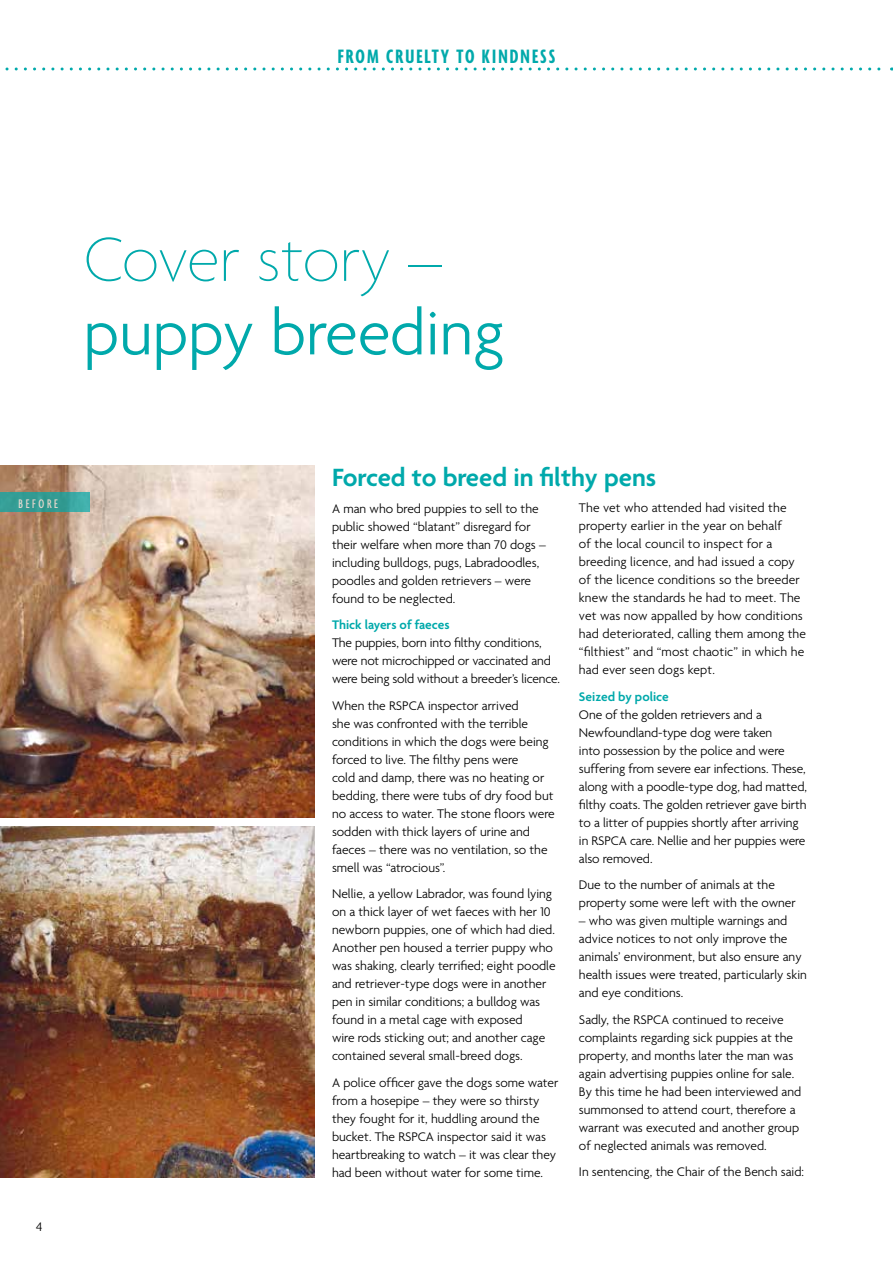
<style>
.page{position:relative;width:893px;height:1263px;background:#fff}
.page>*{position:absolute;margin:0;border:0;box-sizing:border-box;transform-origin:0 0}
.t1{font:300 67.5px "Agenda";color:#00a9ab}
.t2{font:100 67.5px "Agenda";letter-spacing:-.005em;color:#00a9ab}
.t3{font:600 27px "Agenda";color:#00a9ab}
.t4{font:700 extra-condensed 21px "Agenda";letter-spacing:.1em;color:#00a9ab}
.t5{font:300 13.5px/18px "Agenda";color:#000}
.t6{font:600 13.5px "Agenda";color:#00a9ab}
.t7{font:500 extra-condensed 13.5px "Agenda";letter-spacing:.2em;color:#fff}
</style>
<div class="page">
<img style="left:0;top:826px;width:314px;height:352px">
<img style="left:0;top:466px;width:314px;height:351px">
<svg style="left:0;top:492px;width:89px;height:20px;background:#359f98"></svg>
<svg style="left:5px;top:67px;width:887px;height:3px"></svg>
<h3 class="t4" style="left:338px;top:45px;width:219px">FROM CRUELTY TO KINDNESS</h3>
<h1 class="t2" style="left:84px;top:221px;width:360px">Cover story –</h1>
<h1 class="t1" style="left:84px;top:293px;width:422px">puppy breeding</h1>
<p class="t7" style="left:18px;top:496px;width:41px">BEFORE</p>
<p class="t5" style="left:36px;top:1217px;width:8px">4</p>
<h2 class="t3" style="left:332px;top:461px;width:326px">Forced to breed in filthy pens</h2>
<p class="t5" style="left:332px;top:499px;width:215px">A man who bred puppies to sell to the public showed “blatant” disregard for their welfare when more than 70 dogs – including bulldogs, pugs, Labradoodles, poodles and golden retrievers – were found to be neglected.</p>
<p class="t6" style="left:332px;top:616px;width:119px">Thick layers of faeces</p>
<p class="t5" style="left:332px;top:633px;width:230px">The puppies, born into filthy conditions, were not microchipped or vaccinated and were being sold without a breeder’s licence.</p>
<p class="t5" style="left:332px;top:696px;width:224px">When the RSPCA inspector arrived<br>she was confronted with the terrible conditions in which the dogs were being forced to live. The filthy pens were<br>cold and damp, there was no heating or bedding, there were tubs of dry food but no access to water. The stone floors were sodden with thick layers of urine and faeces – there was no ventilation, so the smell was “atrocious”.</p>
<p class="t5" style="left:332px;top:884px;width:225px">Nellie, a yellow Labrador, was found lying on a thick layer of wet faeces with her 10 newborn puppies, one of which had died.<br>Another pen housed a terrier puppy who was shaking, clearly terrified; eight poodle and retriever-type dogs were in another pen in similar conditions; a bulldog was found in a metal cage with exposed<br>wire rods sticking out; and another cage contained several small-breed dogs.</p>
<p class="t5" style="left:332px;top:1073px;width:228px">A police officer gave the dogs some water from a hosepipe – they were so thirsty they fought for it, huddling around the bucket. The RSPCA inspector said it was heartbreaking to watch – it was clear they had been without water for some time.</p>
<p class="t5" style="left:579px;top:499px;width:229px">The vet who attended had visited the property earlier in the year on behalf<br>of the local council to inspect for a breeding licence, and had issued a copy of the licence conditions so the breeder knew the standards he had to meet. The vet was now appalled by how conditions had deteriorated, calling them among the “filthiest” and “most chaotic” in which he had ever seen dogs kept.</p>
<p class="t6" style="left:579px;top:688px;width:91px">Seized by police</p>
<p class="t5" style="left:579px;top:705px;width:229px">One of the golden retrievers and a Newfoundland-type dog were taken<br>into possession by the police and were suffering from severe ear infections. These, along with a poodle-type dog, had matted, filthy coats. The golden retriever gave birth to a litter of puppies shortly after arriving in RSPCA care. Nellie and her puppies were also removed.</p>
<p class="t5" style="left:579px;top:876px;width:218px">Due to the number of animals at the property some were left with the owner</p>
<p class="t5" style="left:579px;top:912px;width:229px">– who was given multiple warnings and advice notices to not only improve the animals’ environment, but also ensure any health issues were treated, particularly skin and eye conditions.</p>
<p class="t5" style="left:579px;top:1010px;width:224px">Sadly, the RSPCA continued to receive complaints regarding sick puppies at the property, and months later the man was again advertising puppies online for sale.<br>By this time he had been interviewed and summonsed to attend court, therefore a warrant was executed and another group of neglected animals was removed.</p>
<p class="t5" style="left:579px;top:1163px;width:227px">In sentencing, the Chair of the Bench said:</p>
</div>
